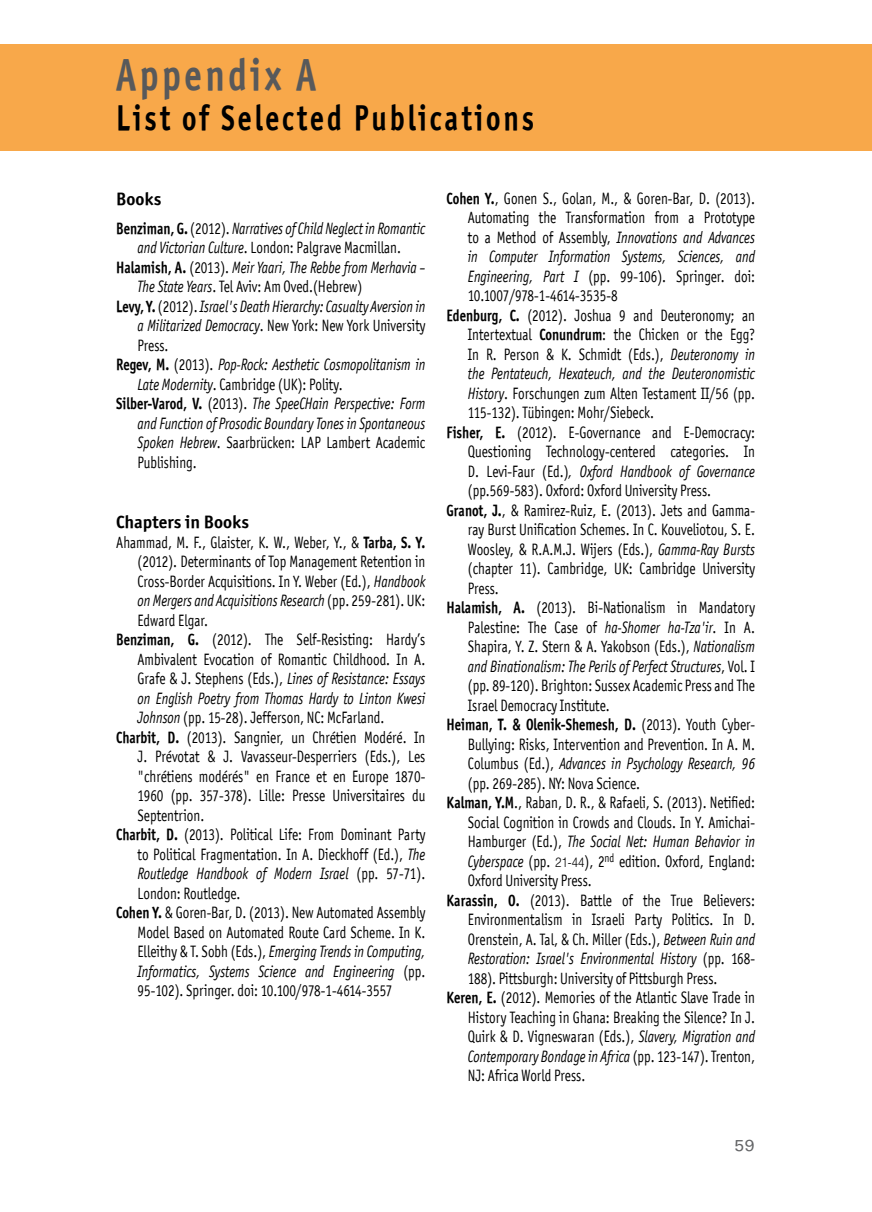
<style>
.page{position:relative;width:872px;height:1212px;background:#fff}
.page>*{position:absolute;margin:0;border:0;box-sizing:border-box;transform-origin:0 0}
.t1{font:45px "Officina Sans OSITCTT Bold";letter-spacing:.1em;color:#58595b;scale:.8 1}
.t2{font:36px "Officina Sans OSITCTT Bold";letter-spacing:.1em;color:#000;scale:.8 1}
.t3{font:19.5px "MF Narkis Tam";color:#636466}
.t4{font:18px "Officina Sans OSITCTT Bold";color:#000}
.t5{font:16.5px "Officina San ITC";color:#000;scale:.8 1}
.t6{font:italic 16.5px "Officina San ITC";color:#000;scale:.8 1}
.t7{font:16.5px "Officina Sans OSITCTT Bold";color:#000;scale:.8 1}
.t8{font:16.5px "Officina San ITC";letter-spacing:-.025em;color:#000;scale:.8 1}
.s1{font-family:"Officina Sans OSITCTT Bold";font-style:normal}
.s2{font-style:normal}
.s3{font-style:italic}
.s4{font-family:"Officina Sans OSITCTT Bold"}
.s5{font-family:"Officina San ITC"}
.s6{font-family:"Helvetica LT Std";font-weight:300;font-size:13.5px}
</style>
<div class="page">
<div style="left:0;top:44px;width:872px;height:107px;background:#f8a84a"></div>
<h1 class="t1" style="left:116px;top:46px;width:251px">Appendix A</h1>
<h2 class="t2" style="left:116px;top:95px;width:524px">List of Selected Publications</h2>
<p class="t4" style="left:116px;top:188px;width:47px">Books</p>
<p class="t6" style="left:116px;top:219px;width:388px"><span class="s1">Benziman, G.</span> <span class="s2">(2012).</span> Narratives of Child Neglect in Romantic</p>
<p class="t5" style="left:137px;top:238px;width:331px"><span class="s3">and Victorian Culture</span>. London: Palgrave Macmillan.</p>
<p class="t6" style="left:116px;top:258px;width:388px"><span class="s1">Halamish, A.</span> <span class="s2">(2013).</span> Meir Yaari, The Rebbe from Merhavia –</p>
<p class="t5" style="left:137px;top:277px;width:282px"><span class="s3">The State Years</span>. Tel Aviv: Am Oved.(Hebrew)</p>
<p class="t6" style="left:116px;top:297px;width:388px"><span class="s1">Levy, Y.</span> <span class="s2">(2012).</span> Israel's Death Hierarchy: Casualty Aversion in</p>
<p class="t5" style="left:137px;top:316px;width:361px"><span class="s3">a Militarized Democracy</span>. New York: New York University</p>
<p class="t5" style="left:137px;top:336px;width:40px">Press.</p>
<p class="t6" style="left:116px;top:355px;width:388px"><span class="s1">Regev, M.</span> <span class="s2">(2013).</span> Pop-Rock: Aesthetic Cosmopolitanism in</p>
<p class="t5" style="left:137px;top:375px;width:258px"><span class="s3">Late Modernity</span>. Cambridge (UK): Polity.</p>
<p class="t6" style="left:116px;top:394px;width:388px"><span class="s1">Silber-Varod, V.</span> <span class="s2">(2013).</span> The SpeeCHain Perspective: Form</p>
<p class="t6" style="left:137px;top:414px;width:361px">and Function of Prosodic Boundary Tones in Spontaneous</p>
<p class="t5" style="left:137px;top:433px;width:361px"><span class="s3">Spoken Hebrew</span>. Saarbrücken: LAP Lambert Academic</p>
<p class="t5" style="left:137px;top:453px;width:75px">Publishing.</p>
<p class="t4" style="left:116px;top:511px;width:134px">Chapters in Books</p>
<p class="t5" style="left:116px;top:533px;width:388px">Ahammad, M. F., Glaister, K. W., Weber, Y., &amp; <span class="s4">Tarba, S. Y.</span></p>
<p class="t5" style="left:137px;top:552px;width:361px">(2012). Determinants of Top Management Retention in</p>
<p class="t5" style="left:137px;top:572px;width:361px">Cross-Border Acquisitions. In Y. Weber (Ed.), <span class="s3">Handbook</span></p>
<p class="t6" style="left:137px;top:591px;width:361px">on Mergers and Acquisitions Research <span class="s2">(pp. 259-281). UK:</span></p>
<p class="t5" style="left:137px;top:611px;width:90px">Edward Elgar.</p>
<p class="t5" style="left:116px;top:630px;width:388px"><span class="s4">Benziman, G.</span> (2012). The Self-Resisting: Hardy’s</p>
<p class="t5" style="left:137px;top:650px;width:361px">Ambivalent Evocation of Romantic Childhood. In A.</p>
<p class="t6" style="left:137px;top:669px;width:361px"><span class="s2">Grafe &amp; J. Stephens (Eds.),</span> Lines of Resistance: Essays</p>
<p class="t6" style="left:137px;top:689px;width:361px">on English Poetry from Thomas Hardy to Linton Kwesi</p>
<p class="t5" style="left:137px;top:708px;width:310px"><span class="s3">Johnson</span> (pp. 15-28). Jefferson, NC: McFarland.</p>
<p class="t5" style="left:116px;top:728px;width:388px"><span class="s4">Charbit, D.</span> (2013). Sangnier, un Chrétien Modéré. In</p>
<p class="t5" style="left:137px;top:747px;width:361px">J. Prévotat &amp; J. Vavasseur-Desperriers (Eds.), Les</p>
<p class="t5" style="left:137px;top:767px;width:361px">"chrétiens modérés" en France et en Europe 1870-</p>
<p class="t5" style="left:137px;top:786px;width:361px">1960 (pp. 357-378). Lille: Presse Universitaires du</p>
<p class="t5" style="left:137px;top:806px;width:85px">Septentrion.</p>
<p class="t5" style="left:116px;top:825px;width:388px"><span class="s4">Charbit, D.</span> (2013). Political Life: From Dominant Party</p>
<p class="t5" style="left:137px;top:845px;width:361px">to Political Fragmentation. In A. Dieckhoff (Ed.), <span class="s3">The</span></p>
<p class="t6" style="left:137px;top:864px;width:361px">Routledge Handbook of Modern Israel <span class="s2">(pp. 57-71).</span></p>
<p class="t5" style="left:137px;top:884px;width:130px">London: Routledge.</p>
<p class="t5" style="left:116px;top:903px;width:388px"><span class="s4">Cohen Y.</span> &amp; Goren-Bar, D. (2013). New Automated Assembly</p>
<p class="t5" style="left:137px;top:923px;width:361px">Model Based on Automated Route Card Scheme. In K.</p>
<p class="t6" style="left:137px;top:942px;width:361px"><span class="s2">Elleithy &amp; T. Sobh (Eds.),</span> Emerging Trends in Computing,</p>
<p class="t6" style="left:137px;top:962px;width:361px">Informatics, Systems Science and Engineering <span class="s2">(pp.</span></p>
<p class="t5" style="left:137px;top:981px;width:320px">95-102). Springer. doi: 10.100/978-1-4614-3557</p>
<p class="t5" style="left:446px;top:189px;width:387px"><span class="s4">Cohen Y.</span>, Gonen S., Golan, M., &amp; Goren-Bar, D. (2013).</p>
<p class="t5" style="left:468px;top:208px;width:360px">Automating the Transformation from a Prototype</p>
<p class="t6" style="left:468px;top:228px;width:360px"><span class="s2">to a Method of Assembly,</span> Innovations and Advances</p>
<p class="t6" style="left:468px;top:247px;width:360px">in Computer Information Systems, Sciences, and</p>
<p class="t5" style="left:468px;top:267px;width:360px"><span class="s3">Engineering, Part I</span> (pp. 99-106). Springer. doi:</p>
<p class="t8" style="left:468px;top:286px;width:189px">10.1007/978-1-4614-3535-8</p>
<p class="t5" style="left:446px;top:306px;width:387px"><span class="s4">Edenburg, C.</span> (2012). Joshua 9 and Deuteronomy; an</p>
<p class="t5" style="left:468px;top:325px;width:360px">Intertextual <span class="s4">Conundrum</span>: the Chicken or the Egg?</p>
<p class="t5" style="left:468px;top:345px;width:360px">In R. Person &amp; K. Schmidt (Eds.), <span class="s3">Deuteronomy in</span></p>
<p class="t6" style="left:468px;top:364px;width:360px">the Pentateuch, Hexateuch, and the Deuteronomistic</p>
<p class="t5" style="left:468px;top:384px;width:360px"><span class="s3">History</span>. Forschungen zum Alten Testament II/56 (pp.</p>
<p class="t5" style="left:468px;top:403px;width:234px">115-132). Tübingen: Mohr/Siebeck.</p>
<p class="t5" style="left:446px;top:423px;width:387px"><span class="s4">Fisher, E.</span> (2012). E-Governance and E-Democracy:</p>
<p class="t5" style="left:468px;top:442px;width:360px">Questioning Technology-centered categories. In</p>
<p class="t6" style="left:468px;top:462px;width:360px"><span class="s2">D. Levi-Faur (Ed.)</span>, Oxford Handbook of Governance</p>
<p class="t5" style="left:468px;top:481px;width:305px">(pp.569-583). Oxford: Oxford University Press.</p>
<p class="t5" style="left:446px;top:501px;width:387px"><span class="s4">Granot, J.</span>, &amp; Ramirez-Ruiz, E. (2013). Jets and Gamma-</p>
<p class="t5" style="left:468px;top:520px;width:360px">ray Burst Unification Schemes. In C. Kouveliotou, S. E.</p>
<p class="t5" style="left:468px;top:540px;width:360px">Woosley, &amp; R.A.M.J. Wijers (Eds.), <span class="s3">Gamma-Ray Bursts</span></p>
<p class="t5" style="left:468px;top:559px;width:360px">(chapter 11). Cambridge, UK: Cambridge University</p>
<p class="t5" style="left:468px;top:579px;width:40px">Press.</p>
<p class="t5" style="left:446px;top:598px;width:387px"><span class="s4">Halamish, A.</span> (2013). Bi-Nationalism in Mandatory</p>
<p class="t5" style="left:468px;top:618px;width:360px">Palestine: The Case of <span class="s3">ha-Shomer ha-Tza'ir</span>. In A.</p>
<p class="t5" style="left:468px;top:637px;width:360px">Shapira, Y. Z. Stern &amp; A. Yakobson (Eds.), <span class="s3">Nationalism</span></p>
<p class="t6" style="left:468px;top:657px;width:360px">and Binationalism: The Perils of Perfect Structures<span class="s2">, Vol. I</span></p>
<p class="t5" style="left:468px;top:676px;width:360px">(pp. 89-120). Brighton: Sussex Academic Press and The</p>
<p class="t5" style="left:468px;top:696px;width:179px">Israel Democracy Institute.</p>
<p class="t7" style="left:446px;top:714px;width:387px">Heiman, T. &amp; Olenik-Shemesh, D. <span class="s5">(2013). Youth Cyber-</span></p>
<p class="t5" style="left:468px;top:735px;width:360px">Bullying: Risks, Intervention and Prevention. In A. M.</p>
<p class="t6" style="left:468px;top:754px;width:360px"><span class="s2">Columbus (Ed.),</span> Advances in Psychology Research, 96</p>
<p class="t5" style="left:468px;top:774px;width:217px">(pp. 269-285). NY: Nova Science.</p>
<p class="t5" style="left:446px;top:793px;width:387px"><span class="s4">Kalman, Y.M</span>., Raban, D. R., &amp; Rafaeli, S. (2013). Netified:</p>
<p class="t5" style="left:468px;top:813px;width:360px">Social Cognition in Crowds and Clouds. In Y. Amichai-</p>
<p class="t6" style="left:468px;top:833px;width:360px"><span class="s2">Hamburger (Ed.),</span> The Social Net: Human Behavior in</p>
<p class="t5" style="left:468px;top:852px;width:360px"><span class="s3">Cyberspace</span> (pp. <span class="s6">21-44</span>), 2<sup>nd</sup> edition. Oxford, England:</p>
<p class="t5" style="left:468px;top:871px;width:156px">Oxford University Press.</p>
<p class="t5" style="left:446px;top:891px;width:387px"><span class="s4">Karassin, O.</span> (2013). Battle of the True Believers:</p>
<p class="t5" style="left:468px;top:910px;width:360px">Environmentalism in Israeli Party Politics. In D.</p>
<p class="t5" style="left:468px;top:930px;width:360px">Orenstein, A. Tal, &amp; Ch. Miller (Eds.), <span class="s3">Between Ruin and</span></p>
<p class="t6" style="left:468px;top:949px;width:360px">Restoration: Israel's Environmental History <span class="s2">(pp. 168-</span></p>
<p class="t5" style="left:468px;top:969px;width:313px">188). Pittsburgh: University of Pittsburgh Press.</p>
<p class="t5" style="left:446px;top:988px;width:387px"><span class="s4">Keren, E.</span> (2012). Memories of the Atlantic Slave Trade in</p>
<p class="t5" style="left:468px;top:1008px;width:360px">History Teaching in Ghana: Breaking the Silence? In J.</p>
<p class="t5" style="left:468px;top:1027px;width:360px">Quirk &amp; D. Vigneswaran (Eds.), <span class="s3">Slavery, Migration and</span></p>
<p class="t6" style="left:468px;top:1047px;width:360px">Contemporary Bondage in Africa <span class="s2">(pp. 123-147). Trenton,</span></p>
<p class="t5" style="left:468px;top:1066px;width:148px">NJ: Africa World Press.</p>
<p class="t3" style="left:734px;top:1134px;width:22px">59</p>
</div>
